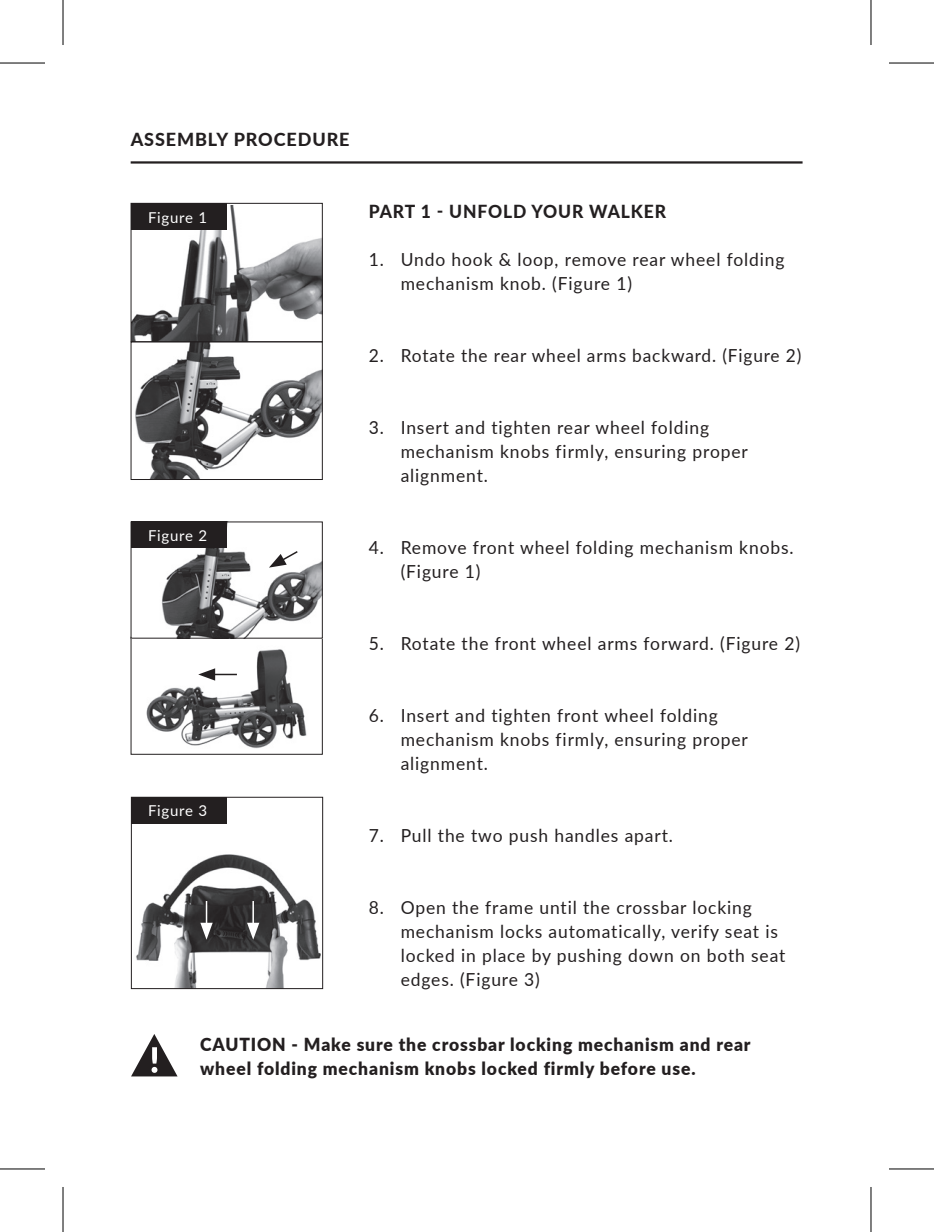
<style>
.page{position:relative;width:934px;height:1232px;background:#fff}
.page>*{position:absolute;margin:0;border:0;box-sizing:border-box;transform-origin:0 0}
.t1{font:18px/24px "Lato";letter-spacing:.05em;color:#231f20}
.t2{font:900 18px/24px "Lato";letter-spacing:.05em;color:#231f20}
.t3{font:800 18px "Lato";letter-spacing:.05em;color:#231f20}
.t4{font:15px "Lato";letter-spacing:.05em;color:#fff}
</style>
<div class="page">
<hr style="left:131px;top:161px;width:671px;height:3px;background:#231f20">
<img style="left:136px;top:854px;width:185px;height:133px">
<div style="left:131px;top:797px;width:192px;height:192px;border:1px solid #231f20"></div>
<svg style="left:131px;top:1034px;width:47px;height:42px"></svg>
<div style="left:131px;top:797px;width:95px;height:26px;background:#231f20"></div>
<img style="left:133px;top:206px;width:188px;height:272px">
<div style="left:131px;top:203px;width:192px;height:139px;border:1px solid #231f20"></div>
<img style="left:146px;top:649px;width:161px;height:100px">
<div style="left:131px;top:637px;width:192px;height:117px;border:1px solid #231f20"></div>
<div style="left:131px;top:342px;width:192px;height:138px;border:1px solid #231f20"></div>
<img style="left:161px;top:523px;width:160px;height:113px">
<div style="left:131px;top:521px;width:192px;height:117px;border:1px solid #231f20"></div>
<div style="left:131px;top:203px;width:95px;height:27px;background:#231f20"></div>
<div style="left:131px;top:521px;width:95px;height:27px;background:#231f20"></div>
<svg style="left:269px;top:549px;width:30px;height:18px"></svg>
<hr style="left:252px;top:901px;width:2px;height:26px;background:#fff">
<svg style="left:247px;top:922px;width:12px;height:17px"></svg>
<hr style="left:210px;top:673px;width:27px;height:2px;background:#231f20">
<svg style="left:198px;top:668px;width:17px;height:12px"></svg>
<svg style="left:200px;top:901px;width:13px;height:38px"></svg>
<svg style="left:871px;top:0;width:1px;height:45px"></svg>
<svg style="left:871px;top:1187px;width:1px;height:45px"></svg>
<hr style="left:0;top:62px;width:45px;height:2px;background:#000">
<hr style="left:889px;top:62px;width:45px;height:2px;background:#000">
<hr style="left:0;top:1168px;width:45px;height:1px;background:#000">
<hr style="left:889px;top:1168px;width:45px;height:1px;background:#000">
<hr style="left:62px;top:0;width:2px;height:45px;background:#000">
<hr style="left:62px;top:1187px;width:2px;height:45px;background:#000">
<hr style="left:870px;top:0;width:1px;height:45px;background:#000">
<hr style="left:870px;top:1187px;width:1px;height:45px;background:#000">
<p class="t3" style="left:131px;top:126px;width:220px">ASSEMBLY PROCEDURE</p>
<p class="t4" style="left:148px;top:206px;width:61px">Figure 1</p>
<p class="t4" style="left:148px;top:524px;width:61px">Figure 2</p>
<p class="t4" style="left:148px;top:800px;width:61px">Figure 3</p>
<p class="t3" style="left:369px;top:198px;width:299px">PART 1 - UNFOLD YOUR WALKER</p>
<p class="t1" style="left:401px;top:246px;width:385px;text-indent:-32px">1. Undo hook &amp; loop, remove rear wheel folding mechanism knob. (Figure 1)</p>
<p class="t1" style="left:369px;top:342px;width:434px">2. Rotate the rear wheel arms backward. (Figure 2)</p>
<p class="t1" style="left:401px;top:414px;width:349px;text-indent:-32px">3. Insert and tighten rear wheel folding mechanism knobs firmly, ensuring proper alignment.</p>
<p class="t1" style="left:401px;top:534px;width:394px;text-indent:-32px">4. Remove front wheel folding mechanism knobs. (Figure 1)</p>
<p class="t1" style="left:369px;top:630px;width:433px">5. Rotate the front wheel arms forward. (Figure 2)</p>
<p class="t1" style="left:401px;top:702px;width:349px;text-indent:-32px">6. Insert and tighten front wheel folding mechanism knobs firmly, ensuring proper alignment.</p>
<p class="t1" style="left:369px;top:822px;width:306px">7. Pull the two push handles apart.</p>
<p class="t1" style="left:401px;top:894px;width:386px;text-indent:-32px">8. Open the frame until the crossbar locking mechanism locks automatically, verify seat is locked in place by pushing down on both seat edges. (Figure 3)</p>
<p class="t2" style="left:200px;top:1031px;width:552px">CAUTION - Make sure the crossbar locking mechanism and rear wheel folding mechanism knobs locked firmly before use.</p>
</div>
